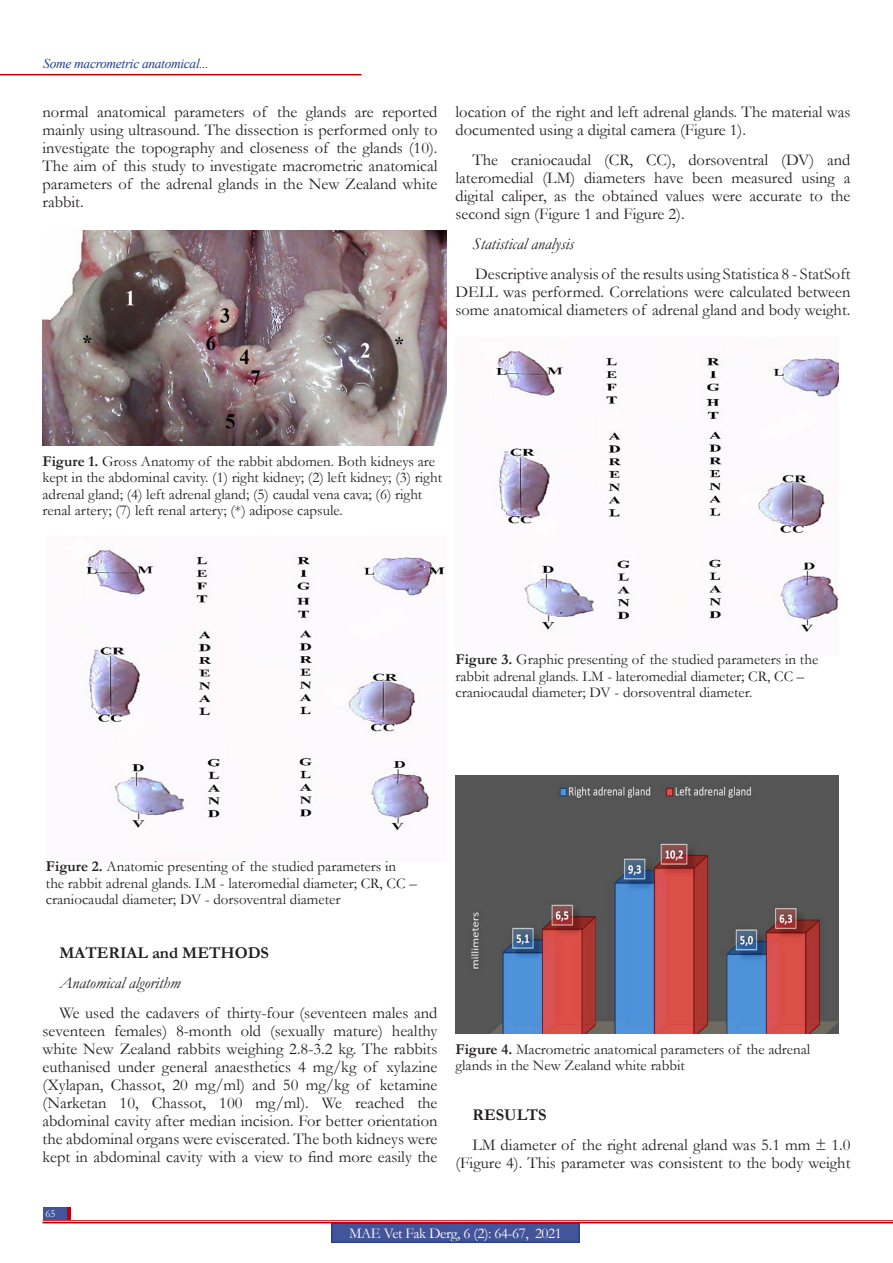
<style>
.page{position:relative;width:893px;height:1263px;background:#fff}
.page>*{position:absolute;margin:0;border:0;box-sizing:border-box;transform-origin:0 0}
.t1{font:16.5px/18px "Garamond";color:#231f20;text-align:justify}
.t2{font:italic 16.5px "Garamond";color:#231f20}
.t3{font:700 16.5px "Garamond";color:#231f20}
.t4{font:15px/16.5px "Garamond";color:#231f20}
.t5{font:15px "Garamond";letter-spacing:-.025em;color:#fff}
.t6{font:italic 13.5px "Times New Roman";letter-spacing:-.025em;color:#253f8e}
.t7{font:10.5px "Garamond";color:#fff}
.s1{font-weight:700}
</style>
<div class="page">
<hr style="left:0;top:74px;width:361px;height:1px;background:#c00000">
<div style="left:332px;top:1223px;width:247px;height:19px;background:#43549a"></div>
<div style="left:331px;top:1222px;width:249px;height:21px;border:2px solid #253f8e"></div>
<hr style="left:43px;top:1220px;width:850px;height:1px;background:#c00000">
<hr style="left:43px;top:1222px;width:850px;height:1px;background:#c00000">
<div style="left:43px;top:1207px;width:25px;height:12px;background:#43549a"></div>
<hr style="left:67px;top:1207px;width:4px;height:12px;background:#c00000">
<img style="left:43px;top:231px;width:403px;height:214px">
<img style="left:81px;top:550px;width:365px;height:281px">
<img style="left:491px;top:351px;width:348px;height:281px">
<img style="left:455px;top:776px;width:384px;height:257px">
<p class="t6" style="left:43px;top:54px;width:167px">Some macrometric anatomical...</p>
<p class="t1" style="left:43px;top:103px;width:396px">normal anatomical parameters of the glands are reported mainly using ultrasound. The dissection is performed only to investigate the topography and closeness of the glands (10).<br>The aim of this study to investigate macrometric anatomical parameters of the adrenal glands in the New Zealand white rabbit.</p>
<p class="t1" style="left:455px;top:103px;width:396px">location of the right and left adrenal glands. The material was documented using a digital camera (Figure 1).</p>
<p class="t1" style="left:455px;top:151px;width:396px;text-indent:17px">The craniocaudal (CR, CC), dorsoventral (DV) and lateromedial (LM) diameters have been measured using a digital caliper, as the obtained values were accurate to the second sign (Figure 1 and Figure 2).</p>
<p class="t2" style="left:472px;top:233px;width:103px">Statistical analysis</p>
<p class="t1" style="left:455px;top:265px;width:396px;text-indent:20px">Descriptive analysis of the results using Statistica 8 - StatSoft DELL was performed. Correlations were calculated between some anatomical diameters of adrenal gland and body weight.</p>
<p class="t4" style="left:43px;top:452px;width:401px"><span class="s1">Figure 1.</span> Gross Anatomy of the rabbit abdomen. Both kidneys are kept in the abdominal cavity. (1) right kidney; (2) left kidney; (3) right adrenal gland; (4) left adrenal gland; (5) caudal vena cava; (6) right renal artery; (7) left renal artery; (*) adipose capsule.</p>
<p class="t4" style="left:455px;top:651px;width:364px"><span class="s1">Figure 3.</span> Graphic presenting of the studied parameters in the rabbit adrenal glands. LM - lateromedial diameter; CR, CC – craniocaudal diameter; DV - dorsoventral diameter.</p>
<p class="t4" style="left:46px;top:858px;width:372px"><span class="s1">Figure 2.</span> Anatomic presenting of the studied parameters in the rabbit adrenal glands. LM - lateromedial diameter; CR, CC – craniocaudal diameter; DV - dorsoventral diameter</p>
<p class="t3" style="left:60px;top:941px;width:211px">MATERIAL and METHODS</p>
<p class="t2" style="left:60px;top:971px;width:122px">Anatomical algorithm</p>
<p class="t1" style="left:43px;top:1003px;width:396px;text-indent:17px">We used the cadavers of thirty-four (seventeen males and seventeen females) 8-month old (sexually mature) healthy white New Zealand rabbits weighing 2.8-3.2 kg. The rabbits euthanised under general anaesthetics 4 mg/kg of xylazine (Xylapan, Chassot, 20 mg/ml) and 50 mg/kg of ketamine (Narketan 10, Chassot, 100 mg/ml). We reached the abdominal cavity after median incision. For better orientation the abdominal organs were eviscerated. The both kidneys were kept in abdominal cavity with a view to find more easily the</p>
<p class="t7" style="left:45px;top:1206px;width:11px">65</p>
<p class="t4" style="left:455px;top:1040px;width:356px"><span class="s1">Figure 4.</span> Macrometric anatomical parameters of the adrenal glands in the New Zealand white rabbit</p>
<p class="t3" style="left:472px;top:1103px;width:76px">RESULTS</p>
<p class="t1" style="left:455px;top:1135px;width:396px;text-align:right">LM diameter of the right adrenal gland was 5.1 mm ± 1.0 (Figure 4). This parameter was consistent to the body weight</p>
<p class="t5" style="left:349px;top:1223px;width:214px">MAE Vet Fak Derg, 6 (2): 64-67, 2021</p>
</div>
